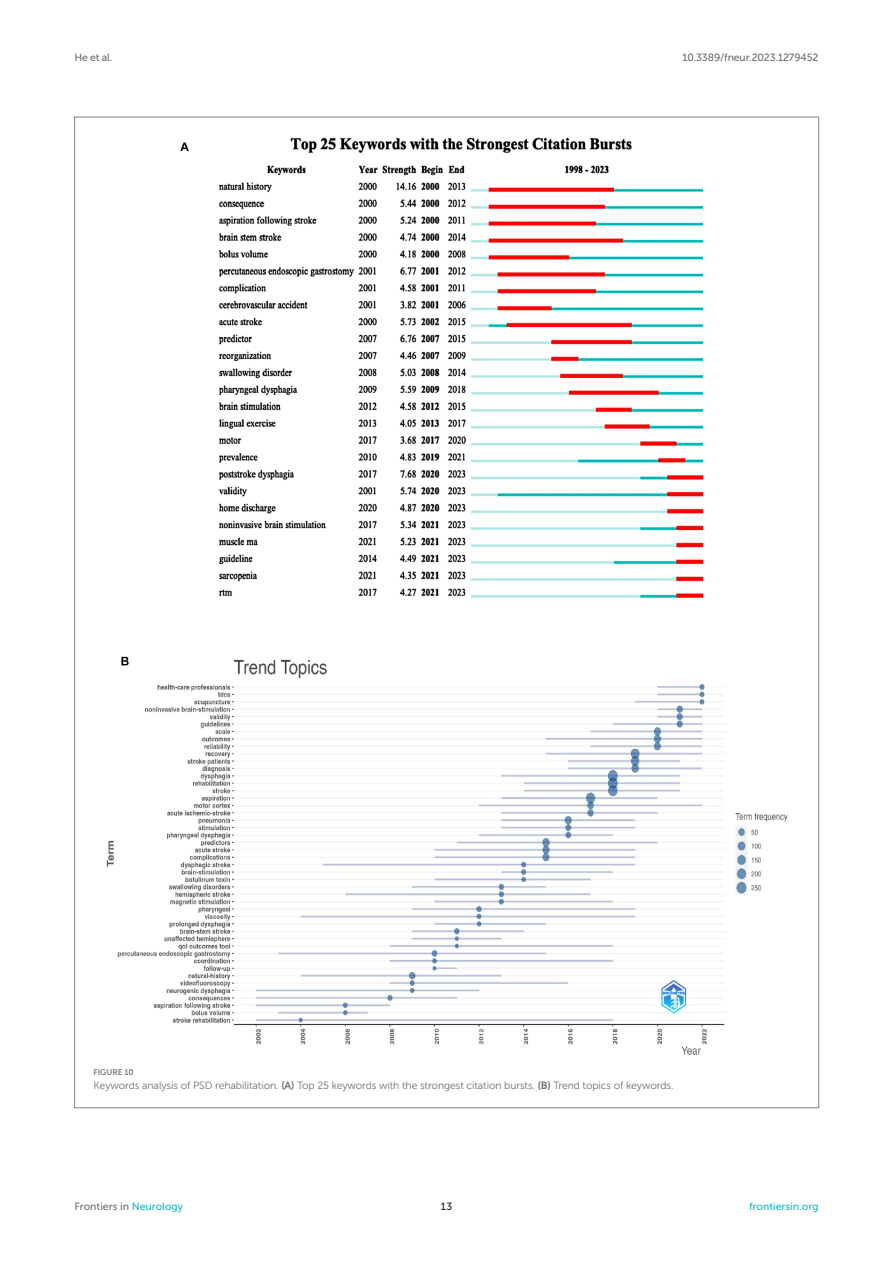
<style>
.page{position:relative;width:893px;height:1263px;background:#fff}
.page>*{position:absolute;margin:0;border:0;box-sizing:border-box;transform-origin:0 0}
.FIG_LEG{font:10.5px "Museo Sans 300";letter-spacing:-.01em;color:#706f70}
.t1{font:10.5px "Museo Sans 500";letter-spacing:-.015em;color:#706f70}
.t2{font:10.5px "Museo Sans 500";color:#1db5c3}
.t3{font:10.5px "Museo Sans 500";color:#1b1c1b}
.FIG_HD{font:8.25px "Museo Sans 700";letter-spacing:-.01em;color:#7e7f7f}
.s1{font-family:"Museo Sans 700"}
.s2{color:#1db5c3}
</style>
<div class="page">
<img style="left:106px;top:137px;width:682px;height:918px">
<p class="t1" style="left:74px;top:51px;width:40px">He et al.</p>
<p class="t1" style="left:682px;top:51px;width:138px">10.3389/fneur.2023.1279452</p>
<p class="FIG_HD" style="left:94px;top:1068px;width:42px">FIGURE 10</p>
<p class="FIG_LEG" style="left:94px;top:1079px;width:582px">Keywords analysis of PSD rehabilitation. <span class="s1">(A)</span> Top 25 keywords with the strongest citation bursts. <span class="s1">(B)</span> Trend topics of keywords.</p>
<p class="t1" style="left:74px;top:1200px;width:110px">Frontiers in <span class="s2">Neurology</span></p>
<p class="t3" style="left:441px;top:1200px;width:13px">13</p>
<p class="t2" style="left:749px;top:1200px;width:71px">frontiersin.org</p>
</div>
